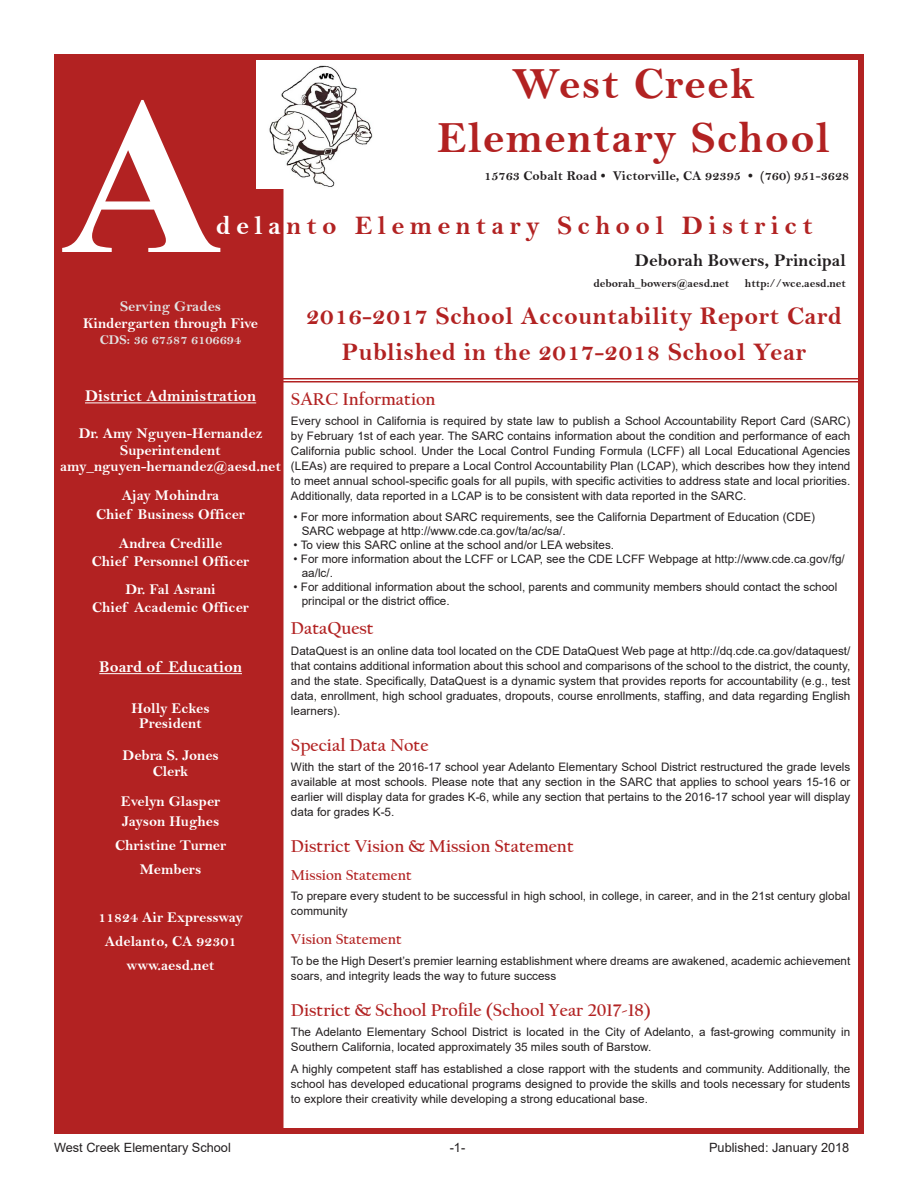
<style>
.page{position:relative;width:918px;height:1188px;background:#fff}
.page>*{position:absolute;margin:0;border:0;box-sizing:border-box;transform-origin:0 0}
.FooterRight{font:700 225px "Times New Roman";color:#fff}
.t1{font:45px/54px "Bell MT Bold";letter-spacing:.03em;color:#b22222;text-align:center}
.FooterRight-2{font:27px "Bell MT Bold";letter-spacing:.2em;color:#b22222}
.FooterRight-3{font:25.5px "Bell MT Bold";letter-spacing:.02em;color:#b22222}
.Element_Header{font:700 18px "Californian FB";color:#b22222}
.Body_Text_-_Left_Jus{font:18px "Bell MT Bold";color:#231f20}
.Body_Text_-_Centered{font:16.5px "Bell MT Bold";color:#fff}
.Body_Text_-_Centered-2{font:15px "Bell MT Bold";color:#fff}
.Element_Subhead{font:700 15px "Californian FB";color:#b22222}
.Body_Text_-_Centered-3{font:15px "Bell MT Bold";color:#e1e1e1}
.FooterRight-4{font:13.5px "Bell MT Bold";color:#231f20}
.Body_Text_-_Centered-4{font:13.5px "Bell MT Bold";color:#e1e1e1}
.Page_Numbers{font:12.75px "Arial";color:#231f20}
.Body_Text_-_Left_Jus-2{font:11.7px/15px "Arial";color:#231f20;text-align:justify}
.Bullets_-_Cell_Inden{font:11.7px/14.1px "Arial";color:#231f20}
.Body_Text_-_Left_Jus-3{font:11.7px "Bell MT Bold";color:#231f20}
.s1{color:#fff}
</style>
<div class="page">
<div style="left:54px;top:54px;width:810px;height:1080px;border:6px solid #b22222"></div>
<div style="left:58px;top:59px;width:225px;height:1071px;background:#b22222"></div>
<hr style="left:85px;top:402px;width:171px;height:1px;background:#fff">
<hr style="left:99px;top:673px;width:143px;height:1px;background:#fff">
<div style="left:58px;top:58px;width:226px;height:1073px;border:2px solid #b22222"></div>
<hr style="left:242px;top:378px;width:622px;height:1px;background:#b22222">
<hr style="left:242px;top:381px;width:622px;height:1px;background:#b22222">
<img style="left:256px;top:60px;width:122px;height:129px">
<p class="t1" style="left:437px;top:56px;width:394px">West Creek<br>Elementary School</p>
<p class="FooterRight-4" style="left:484px;top:168px;width:367px">15763 Cobalt Road • Victorville, CA 92395 • (760) 951-3628</p>
<p class="FooterRight" style="left:60px;top:14px;width:164px">A</p>
<p class="FooterRight-2" style="left:216px;top:209px;width:599px"><span class="s1">dela</span>nto Elementary School District</p>
<p class="Body_Text_-_Left_Jus" style="left:635px;top:249px;width:213px">Deborah Bowers, Principal</p>
<p class="Body_Text_-_Left_Jus-3" style="left:593px;top:277px;width:137px">deborah_bowers@aesd.net</p>
<p class="Body_Text_-_Left_Jus-3" style="left:745px;top:277px;width:102px">http://wce.aesd.net</p>
<p class="Body_Text_-_Centered-3" style="left:120px;top:298px;width:103px">Serving Grades</p>
<p class="Body_Text_-_Centered-2" style="left:83px;top:314px;width:177px">Kindergarten through Five</p>
<p class="Body_Text_-_Centered-4" style="left:100px;top:332px;width:143px">CDS: 36 67587 6106694</p>
<p class="FooterRight-3" style="left:306px;top:301px;width:537px">2016-2017 School Accountability Report Card</p>
<p class="FooterRight-3" style="left:342px;top:337px;width:466px">Published in the 2017-2018 School Year</p>
<p class="Body_Text_-_Centered" style="left:85px;top:386px;width:173px">District Administration</p>
<p class="Body_Text_-_Centered-2" style="left:79px;top:424px;width:185px">Dr. Amy Nguyen-Hernandez</p>
<p class="Body_Text_-_Centered-2" style="left:120px;top:441px;width:102px">Superintendent</p>
<p class="Body_Text_-_Centered-2" style="left:60px;top:457px;width:223px">amy_nguyen-hernandez@aesd.net</p>
<p class="Body_Text_-_Centered-2" style="left:122px;top:486px;width:99px">Ajay Mohindra</p>
<p class="Body_Text_-_Centered-2" style="left:96px;top:505px;width:150px">Chief Business Officer</p>
<p class="Body_Text_-_Centered-2" style="left:119px;top:534px;width:105px">Andrea Credille</p>
<p class="Body_Text_-_Centered-2" style="left:92px;top:552px;width:159px">Chief Personnel Officer</p>
<p class="Body_Text_-_Centered-2" style="left:125px;top:580px;width:92px">Dr. Fal Asrani</p>
<p class="Body_Text_-_Centered-2" style="left:92px;top:598px;width:158px">Chief Academic Officer</p>
<p class="Body_Text_-_Centered" style="left:99px;top:657px;width:144px">Board of Education</p>
<p class="Body_Text_-_Centered-2" style="left:132px;top:699px;width:79px">Holly Eckes</p>
<p class="Body_Text_-_Centered-2" style="left:139px;top:714px;width:64px">President</p>
<p class="Body_Text_-_Centered-2" style="left:122px;top:746px;width:98px">Debra S. Jones</p>
<p class="Body_Text_-_Centered-2" style="left:153px;top:762px;width:37px">Clerk</p>
<p class="Body_Text_-_Centered-2" style="left:121px;top:792px;width:101px">Evelyn Glasper</p>
<p class="Body_Text_-_Centered-2" style="left:122px;top:812px;width:99px">Jayson Hughes</p>
<p class="Body_Text_-_Centered-2" style="left:115px;top:836px;width:113px">Christine Turner</p>
<p class="Body_Text_-_Centered-2" style="left:140px;top:860px;width:63px">Members</p>
<p class="Body_Text_-_Centered-2" style="left:98px;top:908px;width:146px">11824 Air Expressway</p>
<p class="Body_Text_-_Centered-2" style="left:105px;top:932px;width:133px">Adelanto, CA 92301</p>
<p class="Body_Text_-_Centered-2" style="left:127px;top:956px;width:90px">www.aesd.net</p>
<p class="Element_Header" style="left:291px;top:389px;width:146px">SARC Information</p>
<p class="Body_Text_-_Left_Jus-2" style="left:291px;top:414px;width:561px">Every school in California is required by state law to publish a School Accountability Report Card (SARC) by February 1st of each year. The SARC contains information about the condition and performance of each California public school. Under the Local Control Funding Formula (LCFF) all Local Educational Agencies (LEAs) are required to prepare a Local Control Accountability Plan (LCAP), which describes how they intend to meet annual school-specific goals for all pupils, with specific activities to address state and local priorities.<br>Additionally, data reported in a LCAP is to be consistent with data reported in the SARC.</p>
<p class="Bullets_-_Cell_Inden" style="left:302px;top:510px;width:515px;text-indent:-8px">• For more information about SARC requirements, see the California Department of Education (CDE)<br>SARC webpage at http://www.cde.ca.gov/ta/ac/sa/.</p>
<p class="Bullets_-_Cell_Inden" style="left:294px;top:538px;width:322px">• To view this SARC online at the school and/or LEA websites.</p>
<p class="Bullets_-_Cell_Inden" style="left:302px;top:552px;width:544px;text-indent:-8px">• For more information about the LCFF or LCAP, see the CDE LCFF Webpage at http://www.cde.ca.gov/fg/ aa/lc/.</p>
<p class="Bullets_-_Cell_Inden" style="left:302px;top:580px;width:537px;text-indent:-8px">• For additional information about the school, parents and community members should contact the school principal or the district office.</p>
<p class="Element_Header" style="left:291px;top:618px;width:84px">DataQuest</p>
<p class="Body_Text_-_Left_Jus-2" style="left:291px;top:643px;width:561px">DataQuest is an online data tool located on the CDE DataQuest Web page at http://dq.cde.ca.gov/dataquest/ that contains additional information about this school and comparisons of the school to the district, the county, and the state. Specifically, DataQuest is a dynamic system that provides reports for accountability (e.g., test data, enrollment, high school graduates, dropouts, course enrollments, staffing, and data regarding English learners).</p>
<p class="Element_Header" style="left:291px;top:735px;width:139px">Special Data Note</p>
<p class="Body_Text_-_Left_Jus-2" style="left:291px;top:759px;width:561px">With the start of the 2016-17 school year Adelanto Elementary School District restructured the grade levels available at most schools. Please note that any section in the SARC that applies to school years 15-16 or earlier will display data for grades K-6, while any section that pertains to the 2016-17 school year will display data for grades K-5.</p>
<p class="Element_Header" style="left:291px;top:836px;width:284px">District Vision &amp; Mission Statement</p>
<p class="Element_Subhead" style="left:291px;top:866px;width:122px">Mission Statement</p>
<p class="Body_Text_-_Left_Jus-2" style="left:291px;top:889px;width:561px">To prepare every student to be successful in high school, in college, in career, and in the 21st century global community</p>
<p class="Element_Subhead" style="left:291px;top:931px;width:112px">Vision Statement</p>
<p class="Body_Text_-_Left_Jus-2" style="left:291px;top:953px;width:561px">To be the High Desert’s premier learning establishment where dreams are awakened, academic achievement soars, and integrity leads the way to future success</p>
<p class="Element_Header" style="left:291px;top:1000px;width:362px">District &amp; School Profile (School Year 2017-18)</p>
<p class="Body_Text_-_Left_Jus-2" style="left:291px;top:1024px;width:561px">The Adelanto Elementary School District is located in the City of Adelanto, a fast-growing community in<br>Southern California, located approximately 35 miles south of Barstow.</p>
<p class="Body_Text_-_Left_Jus-2" style="left:291px;top:1061px;width:561px">A highly competent staff has established a close rapport with the students and community. Additionally, the school has developed educational programs designed to provide the skills and tools necessary for students to explore their creativity while developing a strong educational base.</p>
<p class="Page_Numbers" style="left:54px;top:1139px;width:178px">West Creek Elementary School</p>
<p class="Page_Numbers" style="left:450px;top:1139px;width:17px">-1-</p>
<p class="Page_Numbers" style="left:709px;top:1139px;width:142px">Published: January 2018</p>
</div>
